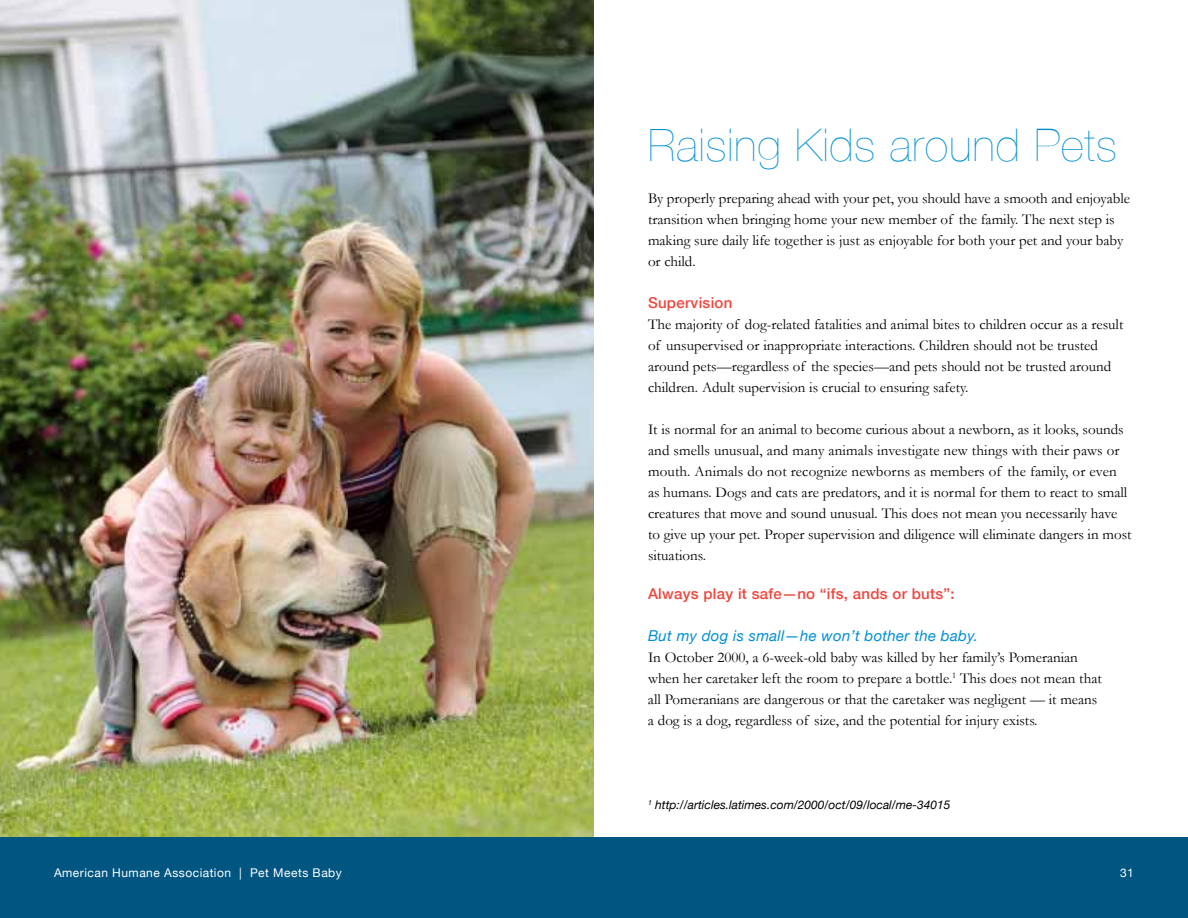
<style>
.page{position:relative;width:1188px;height:918px;background:#fff}
.page>*{position:absolute;margin:0;border:0;box-sizing:border-box;transform-origin:0 0}
.t1{font:200 45px "Helvetica Neue";letter-spacing:.02em;color:#008ed4}
.t2{font:15px/21px "Garamond";color:#000}
.t3{font:500 15px "Helvetica Neue";letter-spacing:.02em;color:#ef463d}
.t4{font:italic 15px "Helvetica Neue";letter-spacing:.02em;color:#008ed4}
.t5{font:italic 12px "Helvetica Neue";color:#000}
.t6{font:12px "Helvetica Neue";letter-spacing:.04em;color:#fff}
</style>
<div class="page">
<img style="left:1px;top:0;width:593px;height:837px">
<div style="left:0;top:837px;width:1188px;height:81px;background:#005581"></div>
<h1 class="t1" style="left:648px;top:110px;width:471px">Raising Kids around Pets</h1>
<p class="t2" style="left:648px;top:188px;width:483px">By properly preparing ahead with your pet, you should have a smooth and enjoyable transition when bringing home your new member of the family. The next step is making sure daily life together is just as enjoyable for both your pet and your baby or child.</p>
<p class="t3" style="left:648px;top:291px;width:86px">Supervision</p>
<p class="t2" style="left:648px;top:314px;width:477px">The majority of dog-related fatalities and animal bites to children occur as a result of unsupervised or inappropriate interactions. Children should not be trusted around pets—regardless of the species—and pets should not be trusted around children. Adult supervision is crucial to ensuring safety.</p>
<p class="t2" style="left:648px;top:419px;width:485px">It is normal for an animal to become curious about a newborn, as it looks, sounds and smells unusual, and many animals investigate new things with their paws or mouth. Animals do not recognize newborns as members of the family, or even as humans. Dogs and cats are predators, and it is normal for them to react to small creatures that move and sound unusual. This does not mean you necessarily have to give up your pet. Proper supervision and diligence will eliminate dangers in most situations.</p>
<p class="t3" style="left:648px;top:582px;width:308px">Always play it safe—no “ifs, ands or buts”:</p>
<p class="t4" style="left:648px;top:625px;width:331px">But my dog is small—he won’t bother the baby.</p>
<p class="t2" style="left:648px;top:647px;width:455px">In October 2000, a 6-week-old baby was killed by her family’s Pomeranian when her caretaker left the room to prepare a bottle.<sup>1</sup> This does not mean that all Pomeranians are dangerous or that the caretaker was negligent — it means a dog is a dog, regardless of size, and the potential for injury exists.</p>
<p class="t5" style="left:648px;top:796px;width:304px"><sup>1</sup> http://articles.latimes.com/2000/oct/09/local/me-34015</p>
<p class="t6" style="left:54px;top:864px;width:289px">American Humane Association | Pet Meets Baby</p>
<p class="t6" style="left:1120px;top:864px;width:15px">31</p>
</div>
